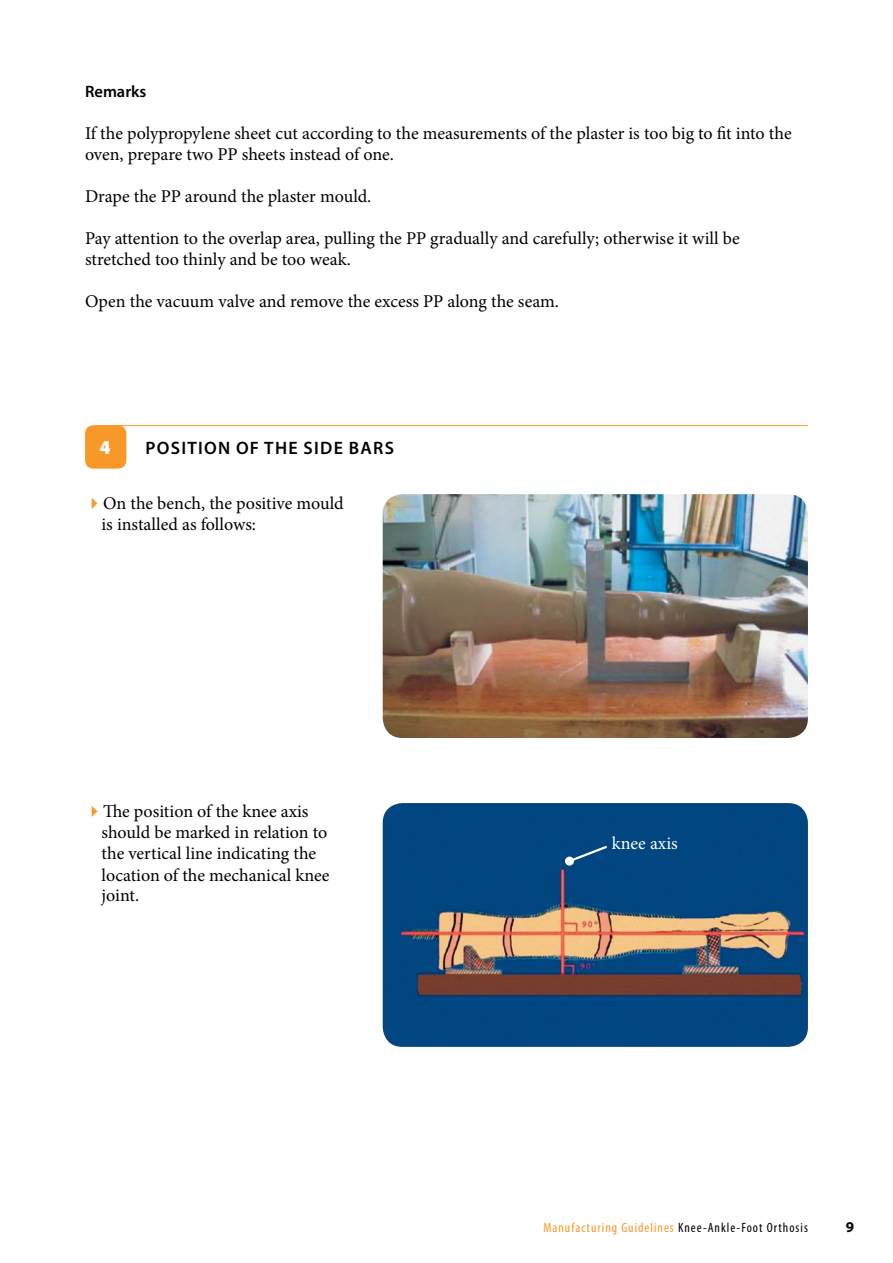
<style>
.page{position:relative;width:893px;height:1263px;background:#fff}
.page>*{position:absolute;margin:0;border:0;box-sizing:border-box;transform-origin:0 0}
.t1{font:900 19.65px "Myriad Pro";color:#fff}
.t2{font:18px/21px "Minion Pro";color:#000}
.t3{font:600 18px "Myriad Pro";letter-spacing:.07em;color:#000}
.t4{font:18px "Minion Pro";color:#fff}
.t5{font:600 16.5px "Myriad Pro";color:#000}
.t6{font:condensed 13.5px "Myriad Pro";letter-spacing:.075em;color:#f89828}
.s1{color:#f89828}
.s2{color:#000}
</style>
<div class="page">
<img style="left:383px;top:803px;width:425px;height:244px;border-radius:20px">
<div style="left:85px;top:425px;width:41px;height:44px;background:#f89828;border-radius:9px"></div>
<hr style="left:95px;top:425px;width:713px;height:1px;background:#f89828">
<img style="left:383px;top:494px;width:425px;height:244px;border-radius:20px">
<svg style="left:567px;top:844px;width:42px;height:20px"></svg>
<div style="left:565px;top:856px;width:9px;height:9px;background:#fff;border-radius:50%"></div>
<p class="t5" style="left:85px;top:81px;width:63px">REMARKS</p>
<p class="t2" style="left:85px;top:123px;width:708px">If the polypropylene sheet cut according to the measurements of the plaster is too big to fit into the oven, prepare two PP sheets instead of one.</p>
<p class="t2" style="left:85px;top:186px;width:288px">Drape the PP around the plaster mould.</p>
<p class="t2" style="left:85px;top:228px;width:656px">Pay attention to the overlap area, pulling the PP gradually and carefully; otherwise it will be stretched too thinly and be too weak.</p>
<p class="t2" style="left:85px;top:291px;width:475px">Open the vacuum valve and remove the excess PP along the seam.</p>
<p class="t1" style="left:99px;top:435px;width:13px">4</p>
<p class="t3" style="left:145px;top:436px;width:46px">POSITIO</p>
<p class="t3" style="left:218px;top:436px;width:177px">N OF THE SIDE BARS</p>
<p class="t2" style="left:102px;top:492px;width:244px;text-indent:-17px"><span class="s1">✔</span>On the bench, the positive mould is installed as follows:</p>
<p class="t2" style="left:102px;top:801px;width:230px;text-indent:-16px"><span class="s1">✔</span>The position of the knee axis should be marked in relation to the vertical line indicating the location of the mechanical knee joint.</p>
<p class="t4" style="left:612px;top:831px;width:68px">knee axis</p>
<p class="t6" style="left:543px;top:1219px;width:266px">Manufacturing Guidelines <span class="s2">Knee-Ankle-Foot Orthosis</span></p>
</div>
